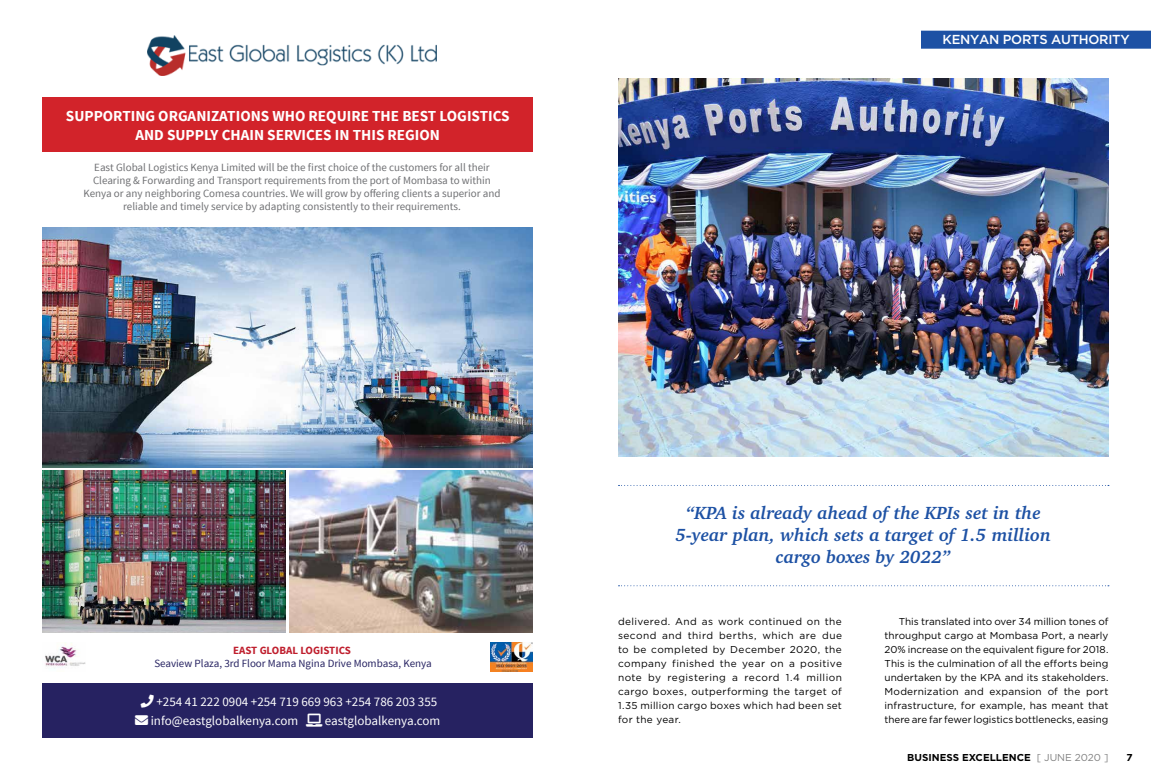
<style>
.page{position:relative;width:1151px;height:783px;background:#fff}
.page>*{position:absolute;margin:0;border:0;box-sizing:border-box;transform-origin:0 0}
.t1{font:italic 700 18px/22px "Charter IT Cby BT";color:#1d51a4;text-align:center}
.t2{font:700 15.2px/18.3px "Source Sans Pro";color:#fff;text-align:center}
.t3{font:13px/19px "Source Sans Pro";color:#fff}
.t4{font:500 13px "Gotham";letter-spacing:-.02em;color:#fff}
.t5{font:11px/13.2px "Source Sans Pro";color:#6f7073;text-align:center}
.t6{font:11px "Source Sans Pro";color:#262261}
.t7{font:700 11px "Source Sans Pro";color:#bf1e2d}
.t8{font:10px/14px "Gotham";letter-spacing:.01em;color:#000;text-align:justify}
.t9{font:700 10px "Gotham";color:#000}
.s1{font-weight:400;color:#808080}
</style>
<div class="page">
<img style="left:618px;top:78px;width:490px;height:378px">
<div style="left:921px;top:31px;width:230px;height:18px;background:#1d51a4"></div>
<svg style="left:618px;top:485px;width:491px;height:1px"></svg>
<svg style="left:618px;top:585px;width:491px;height:1px"></svg>
<div style="left:43px;top:682px;width:490px;height:55px;background:#262261"></div>
<div style="left:43px;top:97px;width:490px;height:55px;background:#d2232a"></div>
<img style="left:43px;top:228px;width:490px;height:239px">
<img style="left:43px;top:470px;width:243px;height:162px">
<img style="left:290px;top:470px;width:243px;height:162px">
<img style="left:147px;top:35px;width:290px;height:40px">
<img style="left:490px;top:642px;width:43px;height:29px">
<img style="left:45px;top:643px;width:40px;height:26px">
<h2 class="t2" style="left:66px;top:108px;width:445px">SUPPORTING ORGANIZATIONS WHO REQUIRE THE BEST LOGISTICS<br>AND SUPPLY CHAIN SERVICES IN THIS REGION</h2>
<p class="t5" style="left:83px;top:160px;width:418px">East Global Logistics Kenya Limited will be the first choice of the customers for all their Clearing &amp; Forwarding and Transport requirements from the port of Mombasa to within Kenya or any neighboring Comesa countries. We will grow by offering clients a superior and reliable and timely service by adapting consistently to their requirements.</p>
<h3 class="t4" style="left:942px;top:31px;width:189px">KENYAN PORTS AUTHORITY</h3>
<p class="t7" style="left:233px;top:643px;width:119px">EAST GLOBAL LOGISTICS</p>
<p class="t6" style="left:154px;top:656px;width:279px">Seaview Plaza, 3rd Floor Mama Ngina Drive Mombasa, Kenya</p>
<h3 class="t3" style="left:151px;top:692px;width:288px;text-indent:6px">+254 41 222 0904 +254 719 669 963 +254 786 203 355 info@eastglobalkenya.com</h3>
<h3 class="t3" style="left:325px;top:711px;width:117px">eastglobalkenya.com</h3>
<h1 class="t1" style="left:676px;top:501px;width:377px">“KPA is already ahead of the KPIs set in the<br>5-year plan, which sets a target of 1.5 million cargo boxes by 2022”</h1>
<p class="t8" style="left:618px;top:614px;width:225px">delivered. And as work continued on the second and third berths, which are due to be completed by December 2020, the company finished the year on a positive note by registering a record 1.4 million cargo boxes, outperforming the target of 1.35 million cargo boxes which had been set for the year.</p>
<p class="t8" style="left:884px;top:614px;width:225px;text-indent:14px">This translated into over 34 million tones of throughput cargo at Mombasa Port, a nearly 20% increase on the equivalent figure for 2018.<br>This is the culmination of all the efforts being undertaken by the KPA and its stakeholders.<br>Modernization and expansion of the port infrastructure, for example, has meant that there are far fewer logistics bottlenecks, easing</p>
<p class="t9" style="left:907px;top:750px;width:203px">BUSINESS EXCELLENCE <span class="s1">[ JUNE 2020 ]</span></p>
<p class="t9" style="left:1127px;top:750px;width:8px">7</p>
</div>
